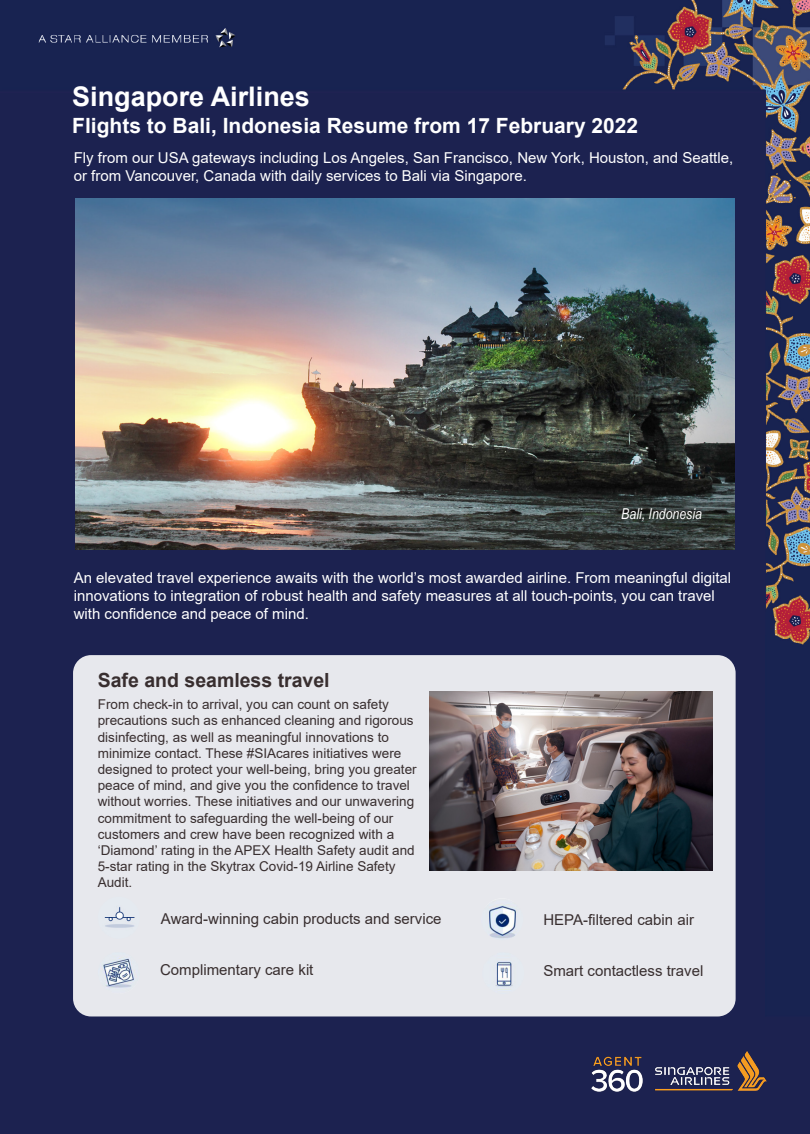
<style>
.page{position:relative;width:810px;height:1134px;background:#fff}
.page>*{position:absolute;margin:0;border:0;box-sizing:border-box;transform-origin:0 0}
.t1{font:700 27px "Arial";color:#fff}
.t2{font:700 21px "Arial";color:#fff}
.t3{font:700 19.5px "Arial";color:#382e2f}
.t4{font:15px/18px "Arial";color:#fff}
.t5{font:15px "Arial";color:#382e2f}
.t6{font:italic 15px "Arial Narrow";color:#fff}
.t7{font:13.5px/16.2px "Arial";color:#382e2f}
</style>
<div class="page">
<img style="left:0;top:0;width:810px;height:1018px">
<div style="left:0;top:93px;width:764px;height:931px;background:#1c2250"></div>
<div style="left:0;top:1018px;width:810px;height:116px;background:#1c2250"></div>
<img style="left:75px;top:199px;width:659px;height:351px">
<img style="left:591px;top:1051px;width:176px;height:41px">
<div style="left:73px;top:655px;width:663px;height:361px;background:#e7e8ed;border-radius:18px"></div>
<img style="left:430px;top:691px;width:283px;height:179px">
<img style="left:98px;top:897px;width:42px;height:42px;border-radius:21px">
<img style="left:98px;top:952px;width:42px;height:42px;border-radius:21px">
<img style="left:481px;top:898px;width:42px;height:42px;border-radius:21px">
<img style="left:482px;top:952px;width:42px;height:42px;border-radius:21px">
<p class="t1" style="left:72px;top:78px;width:239px">Singapore Airlines</p>
<p class="t2" style="left:72px;top:111px;width:568px">Flights to Bali, Indonesia Resume from 17 February 2022</p>
<p class="t4" style="left:74px;top:149px;width:661px">Fly from our USA gateways including Los Angeles, San Francisco, New York, Houston, and Seattle, or from Vancouver, Canada with daily services to Bali via Singapore.</p>
<p class="t6" style="left:621px;top:504px;width:82px">Bali, Indonesia</p>
<p class="t4" style="left:74px;top:569px;width:659px">An elevated travel experience awaits with the world’s most awarded airline. From meaningful digital innovations to integration of robust health and safety measures at all touch-points, you can travel with confidence and peace of mind.</p>
<p class="t3" style="left:98px;top:667px;width:233px">Safe and seamless travel</p>
<p class="t7" style="left:98px;top:696px;width:320px">From check-in to arrival, you can count on safety precautions such as enhanced cleaning and rigorous disinfecting, as well as meaningful innovations to minimize contact. These #SIAcares initiatives were designed to protect your well-being, bring you greater peace of mind, and give you the confidence to travel without worries. These initiatives and our unwavering commitment to safeguarding the well-being of our customers and crew have been recognized with a ‘Diamond’ rating in the APEX Health Safety audit and 5-star rating in the Skytrax Covid-19 Airline Safety Audit.</p>
<p class="t5" style="left:161px;top:908px;width:282px">Award-winning cabin products and service</p>
<p class="t5" style="left:160px;top:959px;width:155px">Complimentary care kit</p>
<p class="t5" style="left:543px;top:910px;width:152px">HEPA-filtered cabin air</p>
<p class="t5" style="left:543px;top:961px;width:162px">Smart contactless travel</p>
</div>
